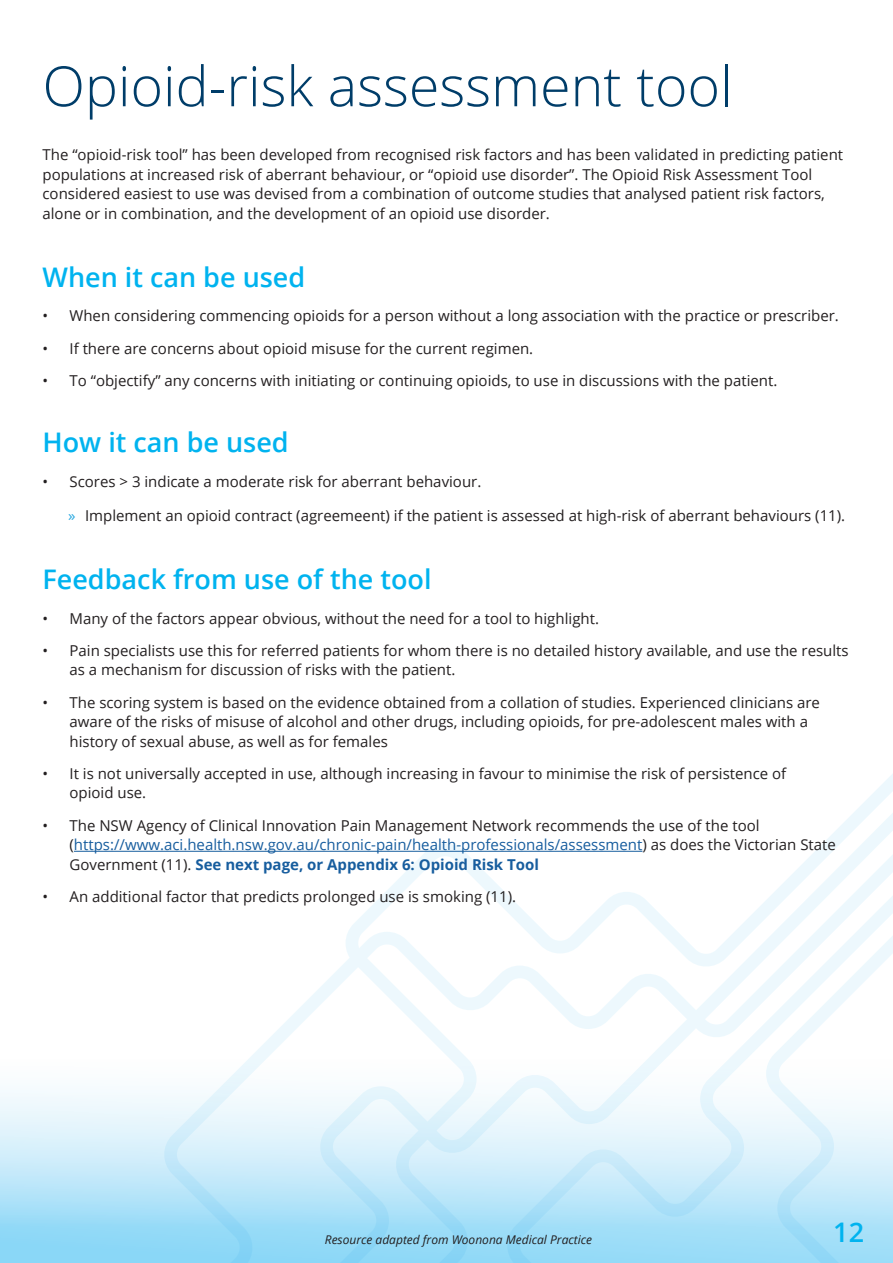
<style>
.page{position:relative;width:893px;height:1263px;background:#fff}
.page>*{position:absolute;margin:0;border:0;box-sizing:border-box;transform-origin:0 0}
.New_heading{font:300 55.5px "Open Sans";color:#003d69}
.Subheading_new{font:600 27px "Open Sans";color:#00b3ef}
.Newest_body{font:15px/19.5px "Open Sans";color:#231f20}
.t1{font:italic 12px "Open Sans";color:#231f20}
.s1{color:#27a8e0}
.s2{color:#175d9e}
.s3{font-weight:700;color:#175d9e}
</style>
<div class="page">
<div style="left:0;top:1020px;width:893px;height:243px;background:linear-gradient(to bottom,#fff,#8cd6f6)"></div>
<svg style="left:163px;top:850px;width:227px;height:413px"></svg>
<svg style="left:390px;top:774px;width:503px;height:489px"></svg>
<hr style="left:74px;top:851px;width:568px;height:1px;background:#175d9e">
<p class="New_heading" style="left:43px;top:48px;width:691px">Opioid-risk assessment tool</p>
<p class="Newest_body" style="left:43px;top:145px;width:802px">The “opioid-risk tool” has been developed from recognised risk factors and has been validated in predicting patient populations at increased risk of aberrant behaviour, or “opioid use disorder”. The Opioid Risk Assessment Tool considered easiest to use was devised from a combination of outcome studies that analysed patient risk factors, alone or in combination, and the development of an opioid use disorder.</p>
<p class="Subheading_new" style="left:43px;top:259px;width:264px">When it can be used</p>
<p class="Newest_body" style="left:43px;top:306px;width:798px">• When considering commencing opioids for a person without a long association with the practice or prescriber.</p>
<p class="Newest_body" style="left:43px;top:338px;width:492px">• If there are concerns about opioid misuse for the current regimen.</p>
<p class="Newest_body" style="left:43px;top:370px;width:736px">• To “objectify” any concerns with initiating or continuing opioids, to use in discussions with the patient.</p>
<p class="Subheading_new" style="left:43px;top:424px;width:248px">How it can be used</p>
<p class="Newest_body" style="left:43px;top:471px;width:440px">• Scores &gt; 3 indicate a moderate risk for aberrant behaviour.</p>
<p class="Newest_body" style="left:68px;top:505px;width:779px"><span class="s1">»</span> Implement an opioid contract (agreemeent) if the patient is assessed at high-risk of aberrant behaviours (11).</p>
<p class="Subheading_new" style="left:43px;top:561px;width:391px">Feedback from use of the tool</p>
<p class="Newest_body" style="left:43px;top:608px;width:558px">• Many of the factors appear obvious, without the need for a tool to highlight.</p>
<p class="Newest_body" style="left:70px;top:640px;width:781px;text-indent:-27px">• Pain specialists use this for referred patients for whom there is no detailed history available, and use the results as a mechanism for discussion of risks with the patient.</p>
<p class="Newest_body" style="left:70px;top:692px;width:752px;text-indent:-27px">• The scoring system is based on the evidence obtained from a collation of studies. Experienced clinicians are aware of the risks of misuse of alcohol and other drugs, including opioids, for pre-adolescent males with a history of sexual abuse, as well as for females</p>
<p class="Newest_body" style="left:70px;top:763px;width:718px;text-indent:-27px">• It is not universally accepted in use, although increasing in favour to minimise the risk of persistence of opioid use.</p>
<p class="Newest_body" style="left:70px;top:815px;width:768px;text-indent:-27px">• The NSW Agency of Clinical Innovation Pain Management Network recommends the use of the tool (<span class="s2">https://www.aci.health.nsw.gov.au/chronic-pain/health-professionals/assessment</span>) as does the Victorian State<br>Government (11). <span class="s3">See next page, or Appendix 6: Opioid Risk Tool</span></p>
<p class="Newest_body" style="left:43px;top:886px;width:475px">• An additional factor that predicts prolonged use is smoking (11).</p>
<p class="t1" style="left:325px;top:1231px;width:269px">Resource adapted from Woonona Medical Practice</p>
<h2 class="Subheading_new" style="left:833px;top:1214px;width:32px">12</h2>
</div>
